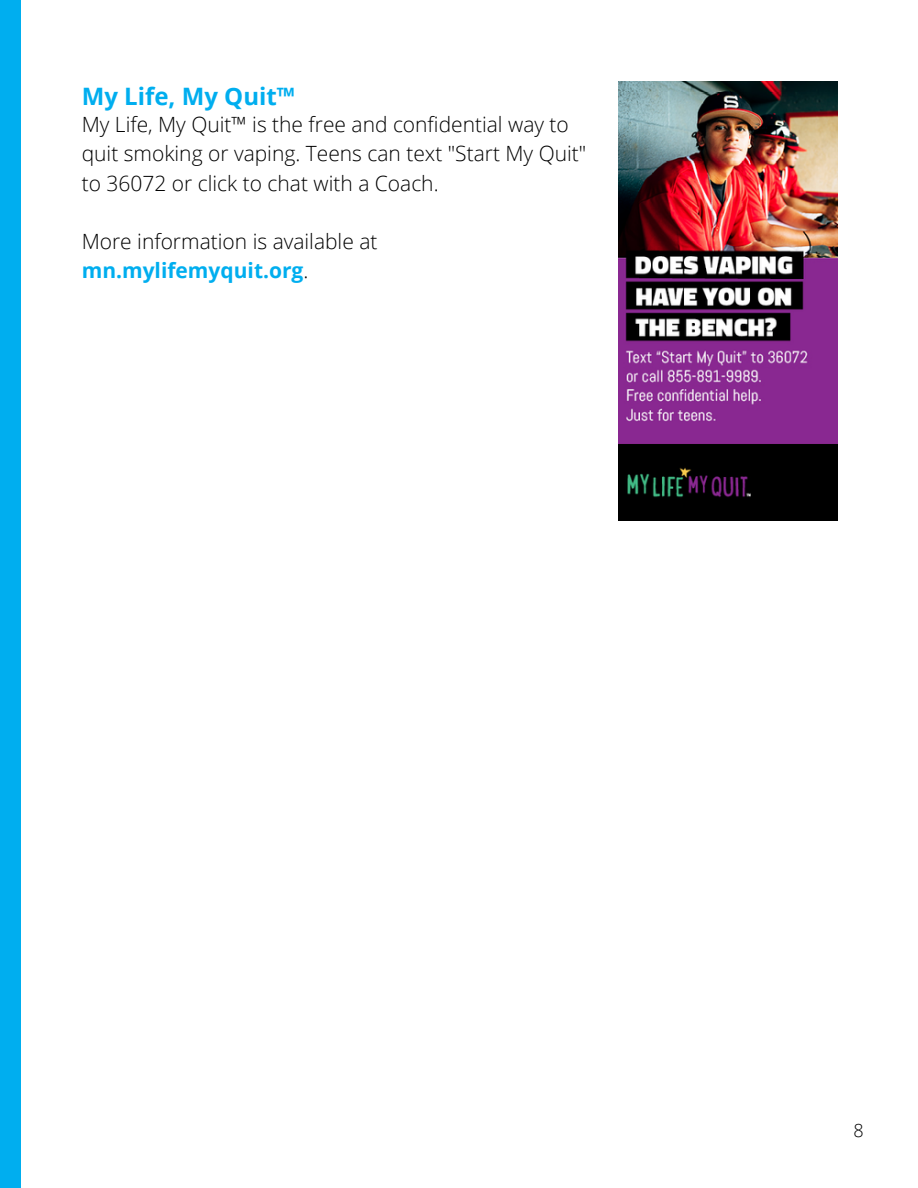
<style>
.page{position:relative;width:918px;height:1188px;background:#fff}
.page>*{position:absolute;margin:0;border:0;box-sizing:border-box;transform-origin:0 0}
.t1{font:700 24px "Open Sans";color:#00aeef}
.t2{font:300 21px/29.2px "Open Sans";color:#000}
.t3{font:300 18px "Open Sans";color:#000}
.s1{font-weight:700;color:#00aeef}
</style>
<div class="page">
<div style="left:0;top:0;width:21px;height:1188px;background:#00aeef"></div>
<img style="left:618px;top:82px;width:219px;height:439px">
<p class="t1" style="left:82px;top:80px;width:215px">My Life, My Quit™</p>
<p class="t2" style="left:82px;top:109px;width:506px">My Life, My Quit™ is the free and confidential way to quit smoking or vaping. Teens can text "Start My Quit" to 36072 or click to chat with a Coach.</p>
<p class="t2" style="left:82px;top:226px;width:297px">More information is available at <span class="s1">mn.mylifemyquit.org</span>.</p>
<p class="t3" style="left:854px;top:1118px;width:12px">8</p>
</div>
